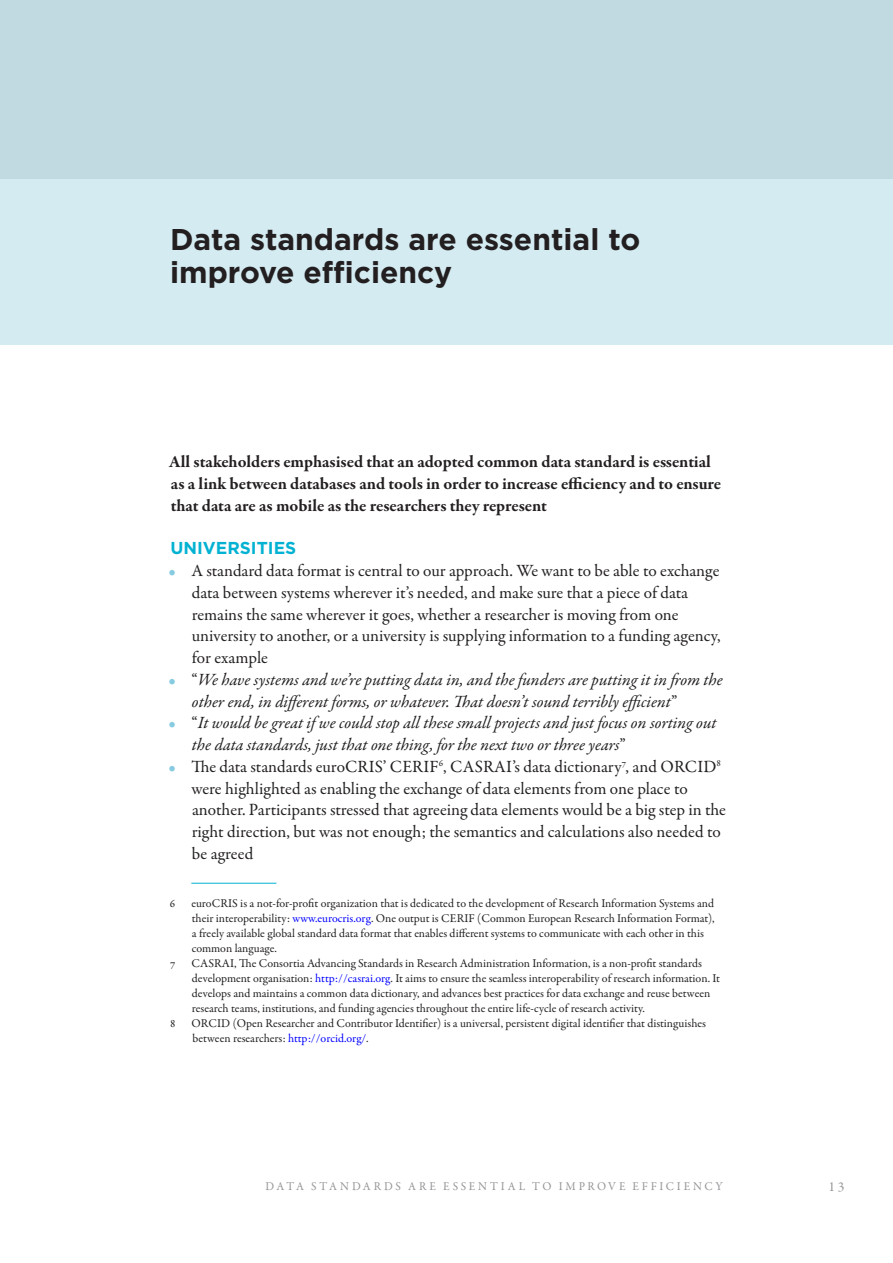
<style>
.page{position:relative;width:893px;height:1263px;background:#fff}
.page>*{position:absolute;margin:0;border:0;box-sizing:border-box;transform-origin:0 0}
.HOOFDSTUK_KOP{font:700 30px/33px "Gotham";color:#231f20}
.BULLETS{font:17.25px/21.8px "Garamond Premr Pro";color:#231f20}
.BULLETS-2{font:italic 17.25px/21.8px "Garamond Premr Pro";letter-spacing:-.005em;color:#231f20}
.t1{font:700 17.25px/21.8px "Garamond Premr Pro";color:#231f20}
.UNIVERSITIES{font:700 17.25px "Gotham";color:#03b2d2}
.t2{font:13.65px "Garamond Premr Pro";color:#939598}
.VOETNOTEN{font:12px/15px "Garamond Premr Pro";color:#231f20}
.VOETREGEL{font:12px "Garamond Premr Pro";letter-spacing:.235em;color:#939598}
.s1{color:#87cbe1}
.s2{font-style:normal;color:#87cbe1}
.s3{font-style:normal}
.s4{color:#00f}
</style>
<div class="page">
<div style="left:0;top:178px;width:893px;height:166px;background:#d4ebf2"></div>
<div style="left:0;top:0;width:893px;height:178px;background:#c1d9e1"></div>
<hr style="left:191px;top:883px;width:85px;height:1px;background:#03b2d2">
<p class="HOOFDSTUK_KOP" style="left:170px;top:222px;width:472px">Data standards are essential to improve efficiency</p>
<p class="t1" style="left:169px;top:451px;width:553px">All stakeholders emphasised that an adopted common data standard is essential as a link between databases and tools in order to increase efficiency and to ensure that data are as mobile as the researchers they represent</p>
<p class="UNIVERSITIES" style="left:170px;top:537px;width:127px">UNIVERSITIES</p>
<p class="BULLETS" style="left:192px;top:560px;width:530px;text-indent:-23px"><span class="s1">•</span> A standard data format is central to our approach. We want to be able to exchange data between systems wherever it’s needed, and make sure that a piece of data remains the same wherever it goes, whether a researcher is moving from one university to another, or a university is supplying information to a funding agency, for example</p>
<p class="BULLETS-2" style="left:192px;top:669px;width:532px;text-indent:-23px"><span class="s2">•</span> <span class="s3">“</span>We have systems and we’re putting data in, and the funders are putting it in from the other end, in different forms, or whatever. That doesn’t sound terribly efficient<span class="s3">”</span></p>
<p class="BULLETS-2" style="left:192px;top:713px;width:526px;text-indent:-23px"><span class="s2">•</span> <span class="s3">“</span>It would be great if we could stop all these small projects and just focus on sorting out the data standards, just that one thing, for the next two or three years<span class="s3">”</span></p>
<p class="BULLETS" style="left:191px;top:756px;width:536px;text-indent:-23px"><span class="s1">•</span> The data standards euroCRIS’ CERIF<sup>6</sup>, CASRAI’s data dictionary<sup>7</sup>, and ORCID<sup>8 </sup>were highlighted as enabling the exchange of data elements from one place to another. Participants stressed that agreeing data elements would be a big step in the right direction, but was not enough; the semantics and calculations also needed to be agreed</p>
<p class="VOETNOTEN" style="left:170px;top:896px;width:8px">6</p>
<p class="VOETNOTEN" style="left:191px;top:896px;width:525px">euroCRIS is a not-for-profit organization that is dedicated to the development of Research Information Systems and their interoperability: <span class="s4">www.eurocris.org</span>. One output is CERIF (Common European Research Information Format), a freely available global standard data format that enables different systems to communicate with each other in this common language.</p>
<p class="VOETNOTEN" style="left:170px;top:956px;width:7px">7</p>
<p class="VOETNOTEN" style="left:191px;top:956px;width:530px">CASRAI, The Consortia Advancing Standards in Research Administration Information, is a non-profit standards development organisation: <span class="s4">http://casrai.org</span>. It aims to ensure the seamless interoperability of research information. It develops and maintains a common data dictionary, and advances best practices for data exchange and reuse between research teams, institutions, and funding agencies throughout the entire life-cycle of research activity.</p>
<p class="VOETNOTEN" style="left:170px;top:1016px;width:7px">8</p>
<p class="VOETNOTEN" style="left:191px;top:1016px;width:516px">ORCID (Open Researcher and Contributor Identifier) is a universal, persistent digital identifier that distinguishes between researchers: <span class="s4">http://orcid.org/</span>.</p>
<p class="VOETREGEL" style="left:266px;top:1179px;width:459px">DATA STANDARDS ARE ESSENTIAL TO IMPROVE EFFICIENCY</p>
<p class="t2" style="left:829px;top:1178px;width:17px">13</p>
</div>
